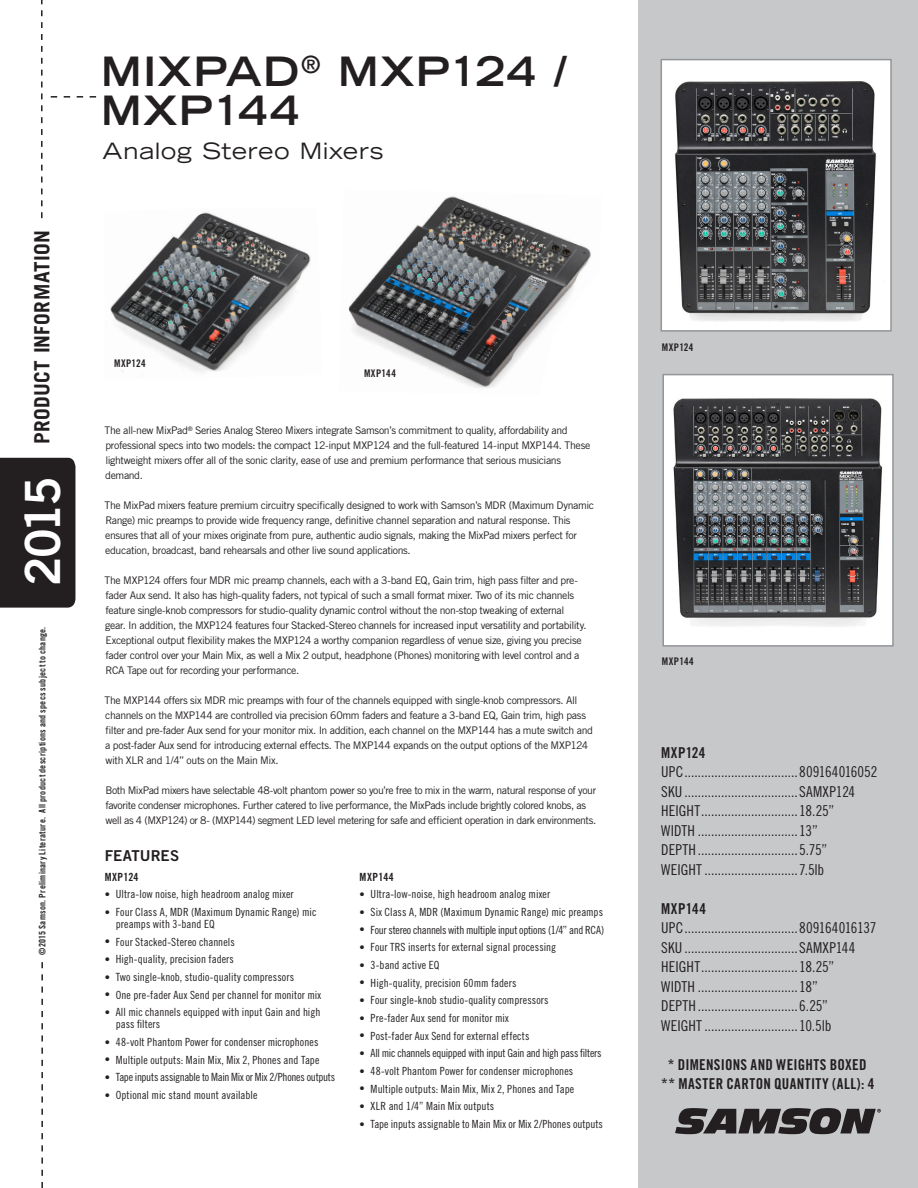
<style>
.page{position:relative;width:918px;height:1188px;background:#fff}
.page>*{position:absolute;margin:0;border:0;box-sizing:border-box;transform-origin:0 0}
.t1{font:48.6px "Trade Gothic LT Std Bd 2";color:#fff}
.Product_Name{font:700 expanded 40.5px/39px "Trade Gothic LT Std";letter-spacing:.035em;color:#231f20}
.Sub_Head{font:expanded 22.5px "Trade Gothic LT Std";letter-spacing:.035em;color:#231f20}
.t2{font:700 21px "Trade Gothic LT Std";letter-spacing:.015em;color:#231f20}
.Captions{font:15px/19.5px "Trade Gothic LT Std Cn 18";letter-spacing:.005em;color:#231f20}
.Captions-2{font:15px/19.5px "Trade Gothic LT Std Bd Cn 20";letter-spacing:.025em;color:#231f20;text-align:center}
.New_Product_Intro{font:15px "Trade Gothic LT Std Bd 2";letter-spacing:.005em;color:#231f20}
.t3{font:11.25px/12px "Trade Gothic LT Std Cn 18";letter-spacing:.005em;color:#231f20}
.t4{font:11.25px "Trade Gothic LT Std Cn 18";letter-spacing:-.025em;color:#231f20}
.t5{font:11.25px "Trade Gothic LT Std Cn 18";letter-spacing:-.03em;color:#231f20}
.Features{font:11.25px "Trade Gothic LT Std Bd Cn 20";letter-spacing:.035em;color:#231f20}
.Body_Copy{font:10.5px/15px "Trade Gothic LT Std";letter-spacing:-.035em;color:#231f20}
.Body_Copy-2{font:10.5px "Trade Gothic LT Std Bd Cn 20";letter-spacing:.035em;color:#231f20}
.t6{font:9px "Trade Gothic LT Std Bd Cn 20";letter-spacing:.03em;color:#231f20}
.s1{font-size:10.5px}
.s2{font-family:"Trade Gothic LT Std Bd Cn 20"}
</style>
<div class="page">
<div style="left:638px;top:0;width:280px;height:1188px;background:#c7c8ca"></div>
<svg style="left:41px;top:0;width:2px;height:218px"></svg>
<svg style="left:51px;top:96px;width:45px;height:2px"></svg>
<div style="left:0;top:458px;width:75px;height:150px;background:#231f20"></div>
<svg style="left:675px;top:1108px;width:206px;height:26px"></svg>
<svg style="left:41px;top:962px;width:2px;height:226px"></svg>
<div style="left:663px;top:375px;width:230px;height:271px;background:#fff"></div>
<img style="left:673px;top:398px;width:210px;height:229px">
<div style="left:662px;top:374px;width:232px;height:273px;border:2px solid #939598"></div>
<img style="left:348px;top:196px;width:243px;height:192px">
<img style="left:110px;top:212px;width:201px;height:160px">
<div style="left:661px;top:60px;width:230px;height:271px;background:#fff"></div>
<img style="left:675px;top:81px;width:201px;height:241px">
<div style="left:661px;top:59px;width:231px;height:273px;border:2px solid #939598"></div>
<h3 class="t2" style="left:29px;top:444px;width:215px;rotate:-90deg">PRODUCT INFORMATION</h3>
<h1 class="t1" style="left:13px;top:586px;width:111px;rotate:-90deg">2015</h1>
<p class="t6" style="left:37px;top:955px;width:330px;rotate:-90deg">©2015 Samson. Preliminary Literature. All product descriptions and specs subject to change.</p>
<p class="Product_Name" style="left:101px;top:51px;width:466px">MIXPAD<sup>®</sup> MXP124 /<br>MXP144</p>
<p class="Sub_Head" style="left:103px;top:137px;width:282px">Analog Stereo Mixers</p>
<p class="Body_Copy-2" style="left:114px;top:356px;width:33px">MXP124</p>
<p class="Body_Copy-2" style="left:364px;top:367px;width:34px">MXP144</p>
<p class="Body_Copy" style="left:105px;top:423px;width:487px">The all-new MixPad<sup>®</sup> Series Analog Stereo Mixers integrate Samson’s commitment to quality, affordability and professional specs into two models: the compact 12-input MXP124 and the full-featured 14-input MXP144. These lightweight mixers offer all of the sonic clarity, ease of use and premium performance that serious musicians demand.</p>
<p class="Body_Copy" style="left:105px;top:498px;width:491px">The MixPad mixers feature premium circuitry specifically designed to work with Samson’s MDR (Maximum Dynamic Range) mic preamps to provide wide frequency range, definitive channel separation and natural response. This ensures that all of your mixes originate from pure, authentic audio signals, making the MixPad mixers perfect for education, broadcast, band rehearsals and other live sound applications.</p>
<p class="Body_Copy" style="left:105px;top:573px;width:484px">The MXP124 offers four MDR mic preamp channels, each with a 3-band EQ, Gain trim, high pass filter and pre&shy;fader Aux send. It also has high-quality faders, not typical of such a small format mixer. Two of its mic channels feature single-knob compressors for studio-quality dynamic control without the non-stop tweaking of external<br>gear. In addition, the MXP124 features four Stacked-Stereo channels for increased input versatility and portability.<br>Exceptional output flexibility makes the MXP124 a worthy companion regardless of venue size, giving you precise fader control over your Main Mix, as well a Mix 2 output, headphone (Phones) monitoring with level control and a RCA Tape out for recording your performance.</p>
<p class="Body_Copy" style="left:105px;top:693px;width:490px">The MXP144 offers six MDR mic preamps with four of the channels equipped with single-knob compressors. All channels on the MXP144 are controlled via precision 60mm faders and feature a 3-band EQ, Gain trim, high pass filter and pre-fader Aux send for your monitor mix. In addition, each channel on the MXP144 has a mute switch and a post-fader Aux send for introducing external effects. The MXP144 expands on the output options of the MXP124 with XLR and 1/4” outs on the Main Mix.</p>
<p class="Body_Copy" style="left:105px;top:783px;width:492px">Both MixPad mixers have selectable 48-volt phantom power so you’re free to mix in the warm, natural response of your favorite condenser microphones. Further catered to live performance, the MixPads include brightly colored knobs, as well as 4 (MXP124) or 8- (MXP144) segment LED level metering for safe and efficient operation in dark environments.</p>
<p class="New_Product_Intro" style="left:105px;top:846px;width:76px">FEATURES</p>
<p class="Features" style="left:105px;top:870px;width:35px">MXP124</p>
<p class="t3" style="left:105px;top:888px;width:191px"><span class="s1">•</span> Ultra-low noise, high headroom analog mixer</p>
<p class="t3" style="left:116px;top:906px;width:202px;text-indent:-11px"><span class="s1">•</span> Four Class A, MDR (Maximum Dynamic Range) mic preamps with 3-band EQ</p>
<p class="t3" style="left:105px;top:936px;width:131px"><span class="s1">•</span> Four Stacked-Stereo channels</p>
<p class="t3" style="left:105px;top:953px;width:131px"><span class="s1">•</span> High-quality, precision faders</p>
<p class="t3" style="left:105px;top:971px;width:191px"><span class="s1">•</span> Two single-knob, studio-quality compressors</p>
<p class="t3" style="left:105px;top:989px;width:218px"><span class="s1">•</span> One pre-fader Aux Send per channel for monitor mix</p>
<p class="t3" style="left:116px;top:1006px;width:206px;text-indent:-11px"><span class="s1">•</span> All mic channels equipped with input Gain and high pass filters</p>
<p class="t3" style="left:105px;top:1036px;width:215px"><span class="s1">•</span> 48-volt Phantom Power for condenser microphones</p>
<p class="t3" style="left:105px;top:1054px;width:216px"><span class="s1">•</span> Multiple outputs: Main Mix, Mix 2, Phones and Tape</p>
<p class="t4" style="left:105px;top:1071px;width:232px"><span class="s1">•</span> Tape inputs assignable to Main Mix or Mix 2/Phones outputs</p>
<p class="t3" style="left:105px;top:1089px;width:154px"><span class="s1">•</span> Optional mic stand mount available</p>
<p class="Features" style="left:360px;top:870px;width:36px">MXP144</p>
<p class="t3" style="left:360px;top:888px;width:192px"><span class="s1">•</span> Ultra-low-noise, high headroom analog mixer</p>
<p class="t3" style="left:360px;top:906px;width:245px"><span class="s1">•</span> Six Class A, MDR (Maximum Dynamic Range) mic preamps</p>
<p class="t4" style="left:360px;top:923px;width:246px"><span class="s1">•</span> Four stereo channels with multiple input options (1/4” and RCA)</p>
<p class="t3" style="left:360px;top:941px;width:198px"><span class="s1">•</span> Four TRS inserts for external signal processing</p>
<p class="t3" style="left:360px;top:959px;width:81px"><span class="s1">•</span> 3-band active EQ</p>
<p class="t3" style="left:360px;top:977px;width:158px"><span class="s1">•</span> High-quality, precision 60mm faders</p>
<p class="t3" style="left:360px;top:994px;width:190px"><span class="s1">•</span> Four single-knob studio-quality compressors</p>
<p class="t3" style="left:360px;top:1012px;width:151px"><span class="s1">•</span> Pre-fader Aux send for monitor mix</p>
<p class="t3" style="left:360px;top:1030px;width:171px"><span class="s1">•</span> Post-fader Aux Send for external effects</p>
<p class="t5" style="left:360px;top:1047px;width:244px"><span class="s1">•</span> All mic channels equipped with input Gain and high pass filters</p>
<p class="t3" style="left:360px;top:1065px;width:215px"><span class="s1">•</span> 48-volt Phantom Power for condenser microphones</p>
<p class="t3" style="left:360px;top:1083px;width:216px"><span class="s1">•</span> Multiple outputs: Main Mix, Mix 2, Phones and Tape</p>
<p class="t3" style="left:360px;top:1100px;width:136px"><span class="s1">•</span> XLR and 1/4” Main Mix outputs</p>
<p class="t3" style="left:360px;top:1118px;width:245px"><span class="s1">•</span> Tape inputs assignable to Main Mix or Mix 2/Phones outputs</p>
<p class="Body_Copy-2" style="left:662px;top:341px;width:33px">MXP124</p>
<p class="Body_Copy-2" style="left:662px;top:655px;width:34px">MXP144</p>
<p class="Captions" style="left:661px;top:742px;width:218px"><span class="s2">MXP124<br></span>UPC..................................809164016052<br>SKU ..................................SAMXP124<br>HEIGHT.............................18.25”<br>WIDTH ..............................13” DEPTH..............................5.75”<br>WEIGHT ............................7.5lb</p>
<p class="Captions" style="left:661px;top:898px;width:217px"><span class="s2">MXP144<br></span>UPC..................................809164016137<br>SKU ..................................SAMXP144<br>HEIGHT.............................18.25”<br>WIDTH ..............................18” DEPTH..............................6.25”<br>WEIGHT ............................10.5lb</p>
<p class="Captions-2" style="left:661px;top:1054px;width:215px">* DIMENSIONS AND WEIGHTS BOXED ** MASTER CARTON QUANTITY (ALL): 4</p>
</div>
